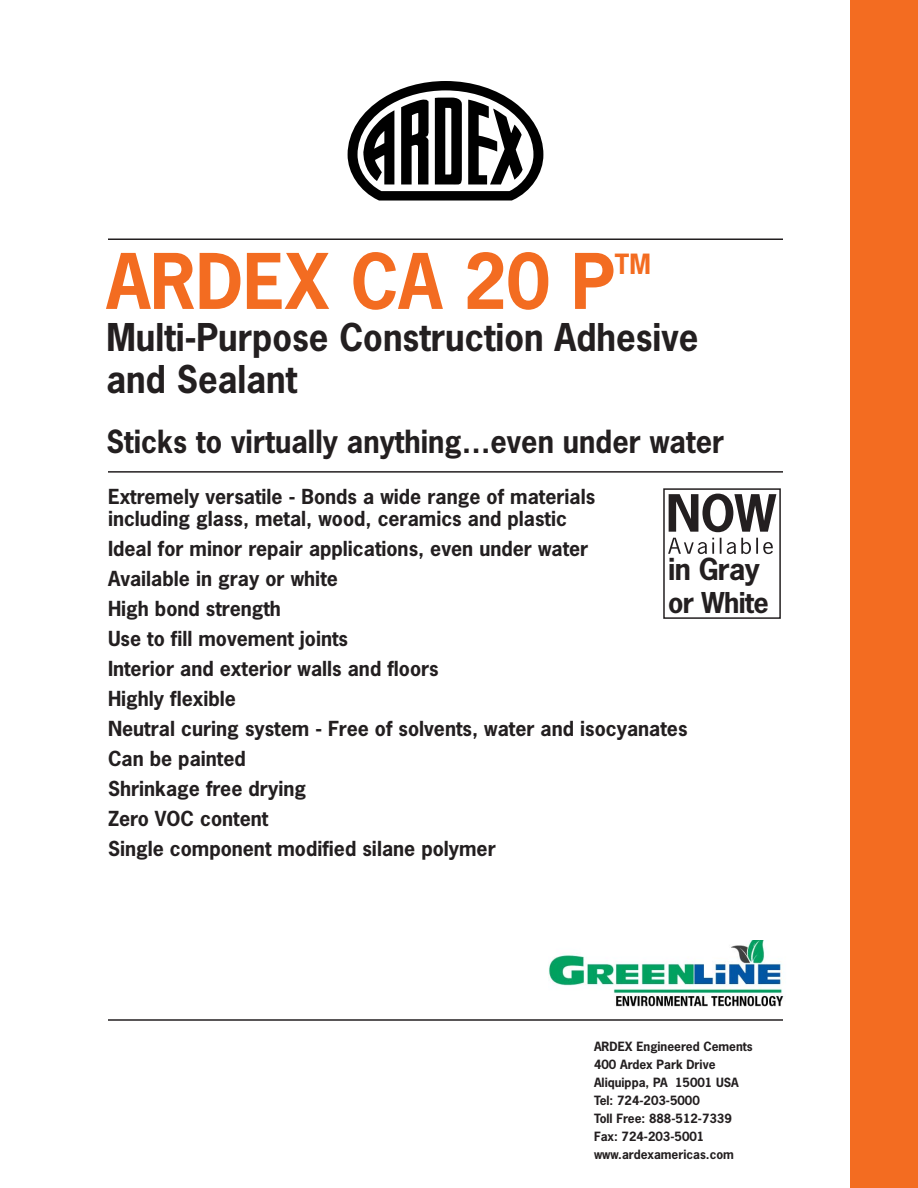
<style>
.page{position:relative;width:918px;height:1188px;background:#fff}
.page>*{position:absolute;margin:0;border:0;box-sizing:border-box;transform-origin:0 0}
.t1{font:700 72px "News Gothic Std";color:#f36c21;scale:.96 1}
.t2{font:700 36px/42px "News Gothic Std";color:#231f20;scale:.96 1}
.t3{font:700 30px "News Gothic Std";color:#231f20;scale:.96 1}
.t4{font:700 28.5px "News Gothic Std";letter-spacing:-.02em;color:#231f20}
.t5{font:700 27px "News Gothic Std";letter-spacing:-.02em;color:#231f20}
.t6{font:700 26.25px "News Gothic Std";color:#f36c21;scale:.96 1}
.t7{font:700 19.5px/30px "News Gothic Std";color:#231f20}
.t8{font:700 12px/18px "News Gothic Std";color:#231f20}
</style>
<div class="page">
<div style="left:851px;top:0;width:67px;height:1188px;background:#f36c21"></div>
<svg style="left:348px;top:81px;width:195px;height:120px"></svg>
<hr style="left:108px;top:238px;width:675px;height:2px;background:#231f20">
<hr style="left:108px;top:471px;width:675px;height:2px;background:#231f20">
<hr style="left:108px;top:1019px;width:675px;height:2px;background:#231f20">
<img style="left:549px;top:941px;width:235px;height:66px">
<div style="left:663px;top:488px;width:118px;height:131px;border:2px solid #231f20"></div>
<svg style="left:668px;top:538px;width:105px;height:16px"></svg>
<svg style="left:669px;top:494px;width:107px;height:38px"></svg>
<h1 class="t1" style="left:107px;top:253px;width:531px">ARDEX CA 20 P</h1>
<h3 class="t6" style="left:615px;top:254px;width:39px">TM</h3>
<h2 class="t2" style="left:107px;top:319px;width:618px">Multi-Purpose Construction Adhesive and Sealant</h2>
<h3 class="t3" style="left:107px;top:430px;width:645px">Sticks to virtually anything…even under water</h3>
<p class="t7" style="left:108px;top:487px;width:489px;line-height:22.5px">Extremely versatile - Bonds a wide range of materials including glass, metal, wood, ceramics and plastic</p>
<p class="t7" style="left:108px;top:535px;width:581px">Ideal for minor repair applications, even under water<br>Available in gray or white<br>High bond strength<br>Use to fill movement joints<br>Interior and exterior walls and floors<br>Highly flexible<br>Neutral curing system - Free of solvents, water and isocyanates<br>Can be painted<br>Shrinkage free drying<br>Zero VOC content<br>Single component modified silane polymer</p>
<h3 class="t4" style="left:668px;top:558px;width:93px">in Gray</h3>
<h3 class="t5" style="left:668px;top:592px;width:102px">or White</h3>
<p class="t8" style="left:594px;top:1038px;width:160px">ARDEX Engineered Cements<br>400 Ardex Park Drive<br>Aliquippa, PA 15001 USA<br>Tel: 724-203-5000<br>Toll Free: 888-512-7339<br>Fax: 724-203-5001 www.ardexamericas.com</p>
</div>
